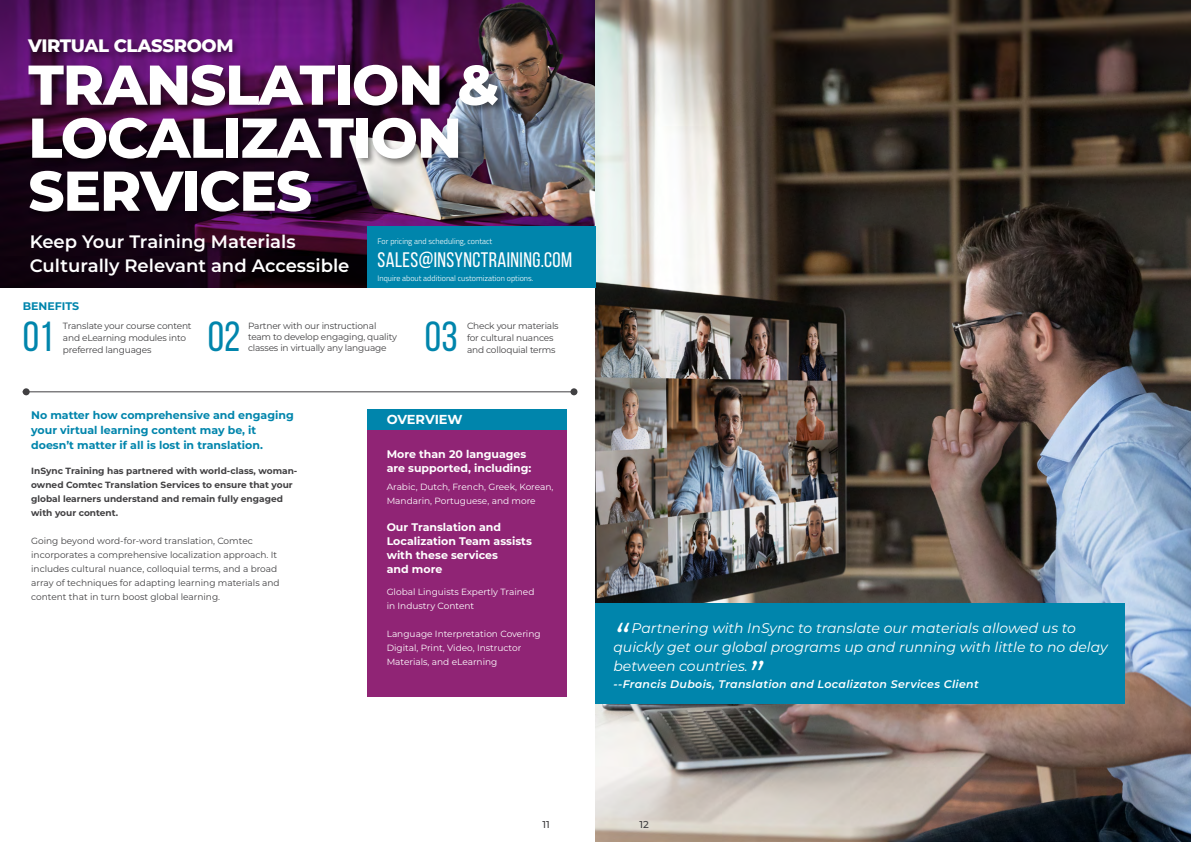
<style>
.page{position:relative;width:1191px;height:842px;background:#fff}
.page>*{position:absolute;margin:0;border:0;box-sizing:border-box;transform-origin:0 0}
.t1{font:800 56px/53px "Montserrat";letter-spacing:-.02em;color:#fff}
.t2{font:42px "Bebas Neue";color:#0085ac}
.t3{font:italic 38px "Montserrat";color:#fff}
.Text_Center{font:21px "Bebas Neue";letter-spacing:.02em;color:#fff}
.t4{font:600 18px "Montserrat";color:#fff}
.t5{font:800 18px "Montserrat";letter-spacing:-.02em;color:#fff}
.t6{font:italic 14px/19px "Montserrat";color:#fff}
.t7{font:700 13px "Montserrat";letter-spacing:-.01em;color:#fff}
.t8{font:700 11px/15px "Montserrat";color:#0085ac}
.t9{font:700 11px/14px "Montserrat";color:#fff}
.t10{font:italic 600 11px "Montserrat";letter-spacing:.03em;color:#fff}
.t11{font:500 10px "Montserrat";color:#414042}
.t12{font:9px/14px "Montserrat";letter-spacing:-.015em;color:#414042}
.t13{font:9px/14px "Montserrat";color:#fff}
.t14{font:700 9px/14px "Montserrat";color:#414042}
.Intro_text{font:300 8px "Titillium Web";color:#fff}
</style>
<div class="page">
<img style="left:0;top:0;width:595px;height:287px">
<img style="left:595px;top:0;width:595px;height:842px">
<div style="left:595px;top:603px;width:530px;height:101px;background:#0085ac"></div>
<div style="left:367px;top:226px;width:228px;height:61px;background:#0085ac"></div>
<div style="left:23px;top:388px;width:7px;height:7px;background:#414042;border-radius:50%"></div>
<div style="left:570px;top:388px;width:7px;height:7px;background:#414042;border-radius:50%"></div>
<hr style="left:23px;top:391px;width:551px;height:1px;background:#414042">
<div style="left:26px;top:36px;width:480px;height:184px;background:#000;opacity:.48"></div>
<div style="left:367px;top:429px;width:200px;height:268px;background:#902475"></div>
<div style="left:367px;top:409px;width:200px;height:20px;background:#0085ac"></div>
<p class="t5" style="left:28px;top:32px;width:207px">VIRTUAL CLASSROOM</p>
<p class="t1" style="left:28px;top:55px;width:473px">TRANSLATION &amp;<br>LOCALIZATION<br>SERVICES</p>
<p class="t4" style="left:30px;top:229px;width:267px">Keep Your Training Materials</p>
<p class="t4" style="left:30px;top:253px;width:321px">Culturally Relevant and Accessible</p>
<p class="Intro_text" style="left:377px;top:235px;width:116px">For pricing and scheduling, contact</p>
<p class="Intro_text" style="left:377px;top:272px;width:157px">Inquire about additional customization options.</p>
<p class="Text_Center" style="left:377px;top:248px;width:196px">SALES@INSYNCTRAINING.COM</p>
<p class="t8" style="left:23px;top:298px;width:58px">BENEFITS</p>
<p class="t12" style="left:63px;top:319px;width:130px;line-height:12px">Translate your course content and eLearning modules into</p>
<p class="t2" style="left:23px;top:314px;width:32px">01</p>
<p class="t12" style="left:63px;top:342px;width:90px">preferred languages</p>
<p class="t2" style="left:208px;top:314px;width:34px">02</p>
<p class="t12" style="left:248px;top:320px;width:150px;line-height:11px">Partner with our instructional team to develop engaging, quality</p>
<p class="t12" style="left:248px;top:340px;width:140px">classes in virtually any language</p>
<p class="t2" style="left:425px;top:314px;width:34px">03</p>
<p class="t12" style="left:467px;top:319px;width:93px;line-height:12px">Check your materials for cultural nuances</p>
<p class="t12" style="left:467px;top:342px;width:90px">and colloquial terms</p>
<p class="t8" style="left:31px;top:407px;width:264px">No matter how comprehensive and engaging your virtual learning content may be, it doesn’t matter if all is lost in translation.</p>
<p class="t14" style="left:31px;top:463px;width:268px">InSync Training has partnered with world-class, woman&shy;owned Comtec Translation Services to ensure that your global learners understand and remain fully engaged with your content.</p>
<p class="t12" style="left:31px;top:533px;width:250px">Going beyond word-for-word translation, Comtec incorporates a comprehensive localization approach. It includes cultural nuance, colloquial terms, and a broad array of techniques for adapting learning materials and content that in turn boost global learning.</p>
<p class="t7" style="left:387px;top:410px;width:77px">OVERVIEW</p>
<p class="t9" style="left:387px;top:446px;width:146px">More than 20 languages are supported, including:</p>
<p class="t13" style="left:387px;top:479px;width:168px">Arabic, Dutch, French, Greek, Korean,</p>
<p class="t13" style="left:387px;top:493px;width:150px">Mandarin, Portuguese, and more</p>
<p class="t9" style="left:387px;top:520px;width:147px">Our Translation and<br>Localization Team assists</p>
<p class="t9" style="left:387px;top:548px;width:113px">with these services and more</p>
<p class="t13" style="left:387px;top:585px;width:149px">Global Linguists Expertly Trained in Industry Content</p>
<p class="t13" style="left:387px;top:627px;width:155px">Language Interpretation Covering<br>Digital, Print, Video, Instructor<br>Materials, and eLearning</p>
<p class="t6" style="left:613px;top:618px;width:496px;text-indent:18px">Partnering with InSync to translate our materials allowed us to quickly get our global programs up and running with little to no delay between countries.</p>
<p class="t10" style="left:613px;top:677px;width:367px">--Francis Dubois, Translation and Localizaton Services Client</p>
<p class="t3" style="left:613px;top:611px;width:16px">“</p>
<p class="t3" style="left:748px;top:649px;width:16px">”</p>
<p class="t11" style="left:542px;top:818px;width:9px">11</p>
<p class="t11" style="left:639px;top:818px;width:11px">12</p>
</div>
